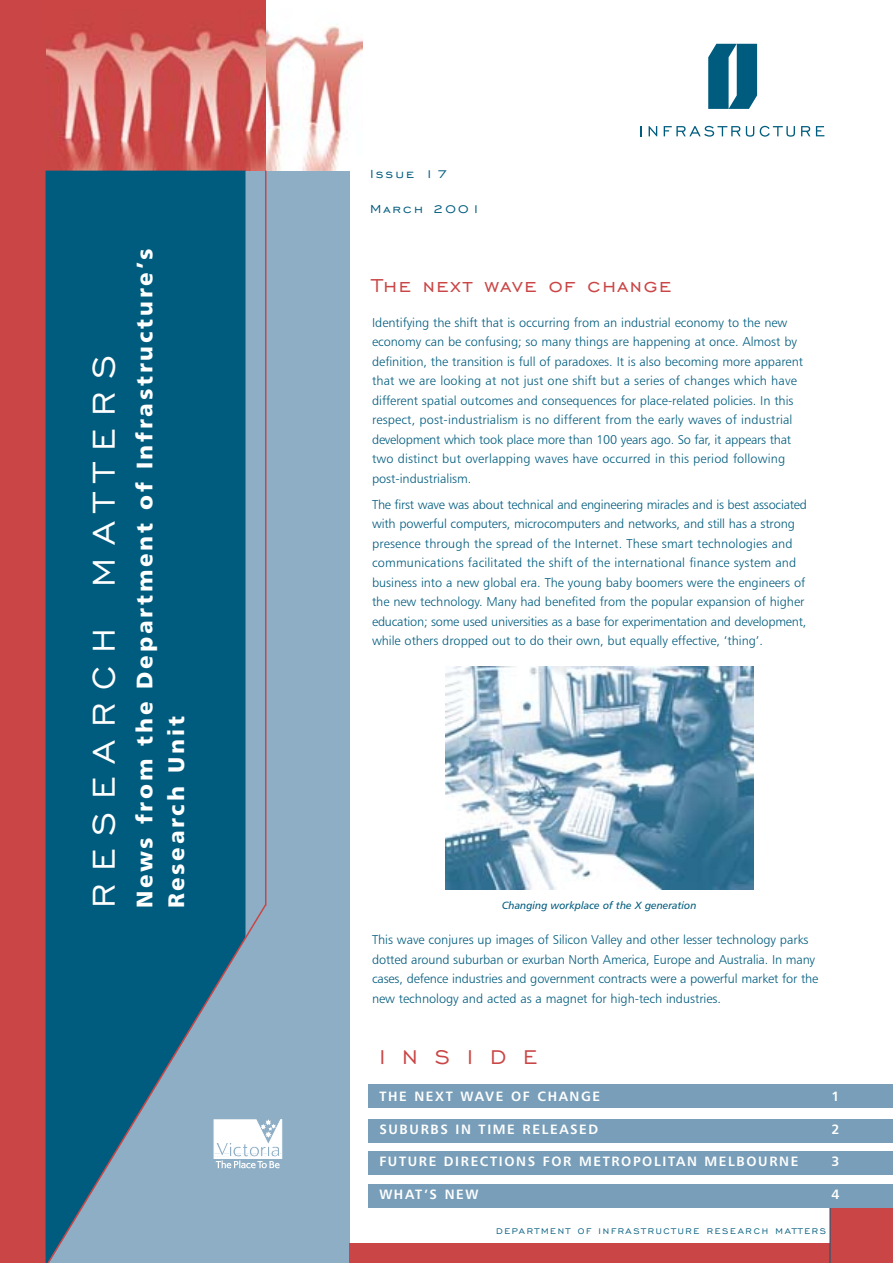
<style>
.page{position:relative;width:893px;height:1263px;background:#fff}
.page>*{position:absolute;margin:0;border:0;box-sizing:border-box;transform-origin:0 0}
.t1{font:40.5px "Engravers Gothic BT";letter-spacing:.32em;color:#fff}
.t2{font:25.5px "Engravers Gothic BT";letter-spacing:.665em;color:#ca4545}
.t3{font:24px "Engravers Gothic BT";letter-spacing:.065em;color:#ca4545}
.t4{font:22.5px/31.5px "Humanist 777 BT Black B";letter-spacing:.125em;color:#fff}
.t5{font:15px "Engravers Gothic BT";letter-spacing:.135em;color:#005c7e;scale:1.05 1}
.t6{font:13.5px "Humanist 777 BT Bold B";letter-spacing:.12em;color:#fff}
.t7{font:12.75px/19.5px "Humanist 777 BT Light B";letter-spacing:-.005em;color:#005c7e}
.t8{font:10.5px "Engravers Gothic BT";letter-spacing:.165em;color:#005c7e}
.t9{font:10.5px "Humanist 777 BT Italic B";color:#005c7e}
</style>
<div class="page">
<div style="left:43px;top:170px;width:306px;height:1092px;background:#8eaec5"></div>
<div style="left:1px;top:0;width:245px;height:1262px;background:#ca4545"></div>
<img style="left:47px;top:0;width:220px;height:171px">
<img style="left:267px;top:26px;width:95px;height:145px">
<div style="left:349px;top:1243px;width:543px;height:19px;background:#ca4545"></div>
<div style="left:830px;top:1208px;width:62px;height:54px;background:#ca4545"></div>
<hr style="left:829px;top:1208px;width:1px;height:54px;background:#005c7e">
<svg style="left:640px;top:126px;width:2px;height:10px"></svg>
<svg style="left:648px;top:126px;width:9px;height:10px"></svg>
<svg style="left:663px;top:126px;width:132px;height:11px"></svg>
<svg style="left:801px;top:126px;width:23px;height:10px"></svg>
<svg style="left:708px;top:44px;width:49px;height:65px;background:#2b7894"></svg>
<div style="left:46px;top:171px;width:199px;height:732px;background:#005c7e"></div>
<svg style="left:41px;top:903px;width:226px;height:359px"></svg>
<hr style="left:265px;top:171px;width:1px;height:735px;background:#ca4545">
<div style="left:368px;top:1120px;width:524px;height:23px;background:#789eb9"></div>
<div style="left:368px;top:1084px;width:524px;height:24px;background:#789eb9"></div>
<div style="left:368px;top:1152px;width:524px;height:23px;background:#789eb9"></div>
<div style="left:368px;top:1184px;width:524px;height:23px;background:#789eb9"></div>
<img style="left:446px;top:667px;width:307px;height:222px">
<svg style="left:214px;top:1120px;width:68px;height:48px"></svg>
<h1 class="t1" style="left:77px;top:908px;width:555px;rotate:-90deg">RESEARCH MATTERS</h1>
<h3 class="t4" style="left:131px;top:908px;width:662px;rotate:-90deg">News from the Department of Infrastructure’s<br>Research Unit</h3>
<p class="t5" style="left:370px;top:164px;width:75px">Issue 17</p>
<p class="t5" style="left:370px;top:199px;width:107px">March 2001</p>
<h3 class="t3" style="left:372px;top:270px;width:300px">The next wave of change</h3>
<p class="t7" style="left:372px;top:314px;width:432px">Identifying the shift that is occurring from an industrial economy to the new economy can be confusing; so many things are happening at once. Almost by definition, the transition is full of paradoxes. It is also becoming more apparent that we are looking at not just one shift but a series of changes which have different spatial outcomes and consequences for place-related policies. In this respect, post-industrialism is no different from the early waves of industrial development which took place more than 100 years ago. So far, it appears that two distinct but overlapping waves have occurred in this period following post-industrialism.</p>
<p class="t7" style="left:372px;top:496px;width:436px">The first wave was about technical and engineering miracles and is best associated with powerful computers, microcomputers and networks, and still has a strong presence through the spread of the Internet. These smart technologies and communications facilitated the shift of the international finance system and business into a new global era. The young baby boomers were the engineers of the new technology. Many had benefited from the popular expansion of higher education; some used universities as a base for experimentation and development, while others dropped out to do their own, but equally effective, ‘thing’.</p>
<p class="t9" style="left:502px;top:902px;width:196px">Changing workplace of the X generation</p>
<p class="t7" style="left:372px;top:931px;width:447px">This wave conjures up images of Silicon Valley and other lesser technology parks dotted around suburban or exurban North America, Europe and Australia. In many cases, defence industries and government contracts were a powerful market for the new technology and acted as a magnet for high-tech industries.</p>
<h2 class="t2" style="left:379px;top:1041px;width:159px">INSIDE</h2>
<p class="t6" style="left:379px;top:1091px;width:222px">THE NEXT WAVE OF CHANGE</p>
<p class="t6" style="left:831px;top:1091px;width:10px">1</p>
<p class="t6" style="left:379px;top:1123px;width:220px">SUBURBS IN TIME RELEASED</p>
<p class="t6" style="left:831px;top:1123px;width:10px">2</p>
<p class="t6" style="left:379px;top:1156px;width:420px">FUTURE DIRECTIONS FOR METROPOLITAN MELBOURNE</p>
<p class="t6" style="left:831px;top:1156px;width:10px">3</p>
<p class="t6" style="left:379px;top:1188px;width:101px">WHAT’S NEW</p>
<p class="t6" style="left:831px;top:1188px;width:10px">4</p>
<p class="t8" style="left:496px;top:1224px;width:331px">DEPARTMENT OF INFRASTRUCTURE RESEARCH MATTERS</p>
</div>
